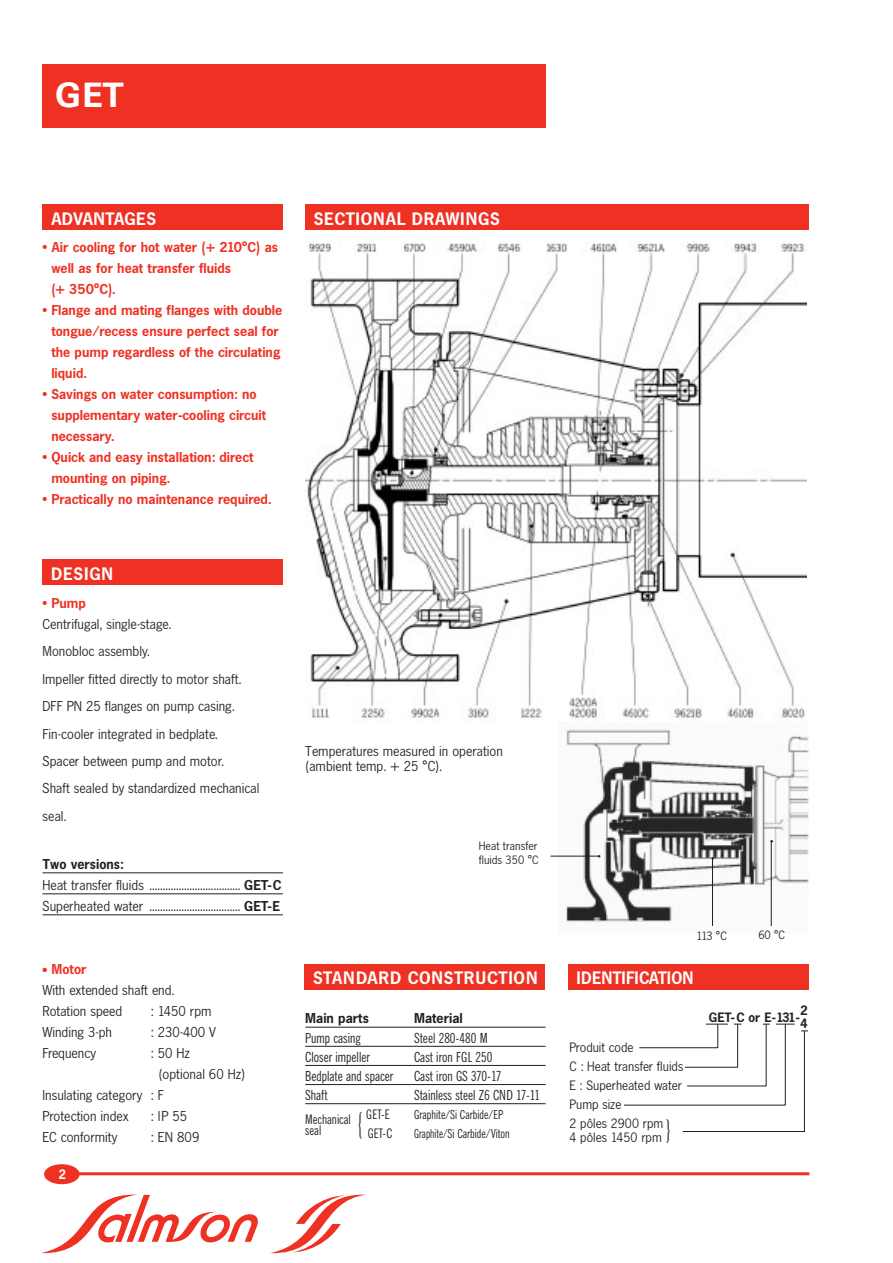
<style>
.page{position:relative;width:893px;height:1263px;background:#fff}
.page>*{position:absolute;margin:0;border:0;box-sizing:border-box;transform-origin:0 0}
.t1{font:700 34.5px "Univers BQ";color:#fff}
.t2{font:27px "News Gothic BQ";color:#231f1f;scale:.6 1}
.t3{font:700 18px "News Gothic BQ";letter-spacing:.025em;color:#fff}
.t4{font:700 18px "News Gothic BQ";letter-spacing:.025em;color:#fff;scale:.95 1}
.t5{font:700 18px "News Gothic BQ";color:#fff}
.t6{font:14.25px/27.5px "News Gothic BQ";color:#231f1f}
.t7{font:700 14.25px/21px "News Gothic BQ";color:#ee3123}
.t8{font:14.25px "News Gothic Condensed BQ";color:#231f1f}
.t9{font:700 14.25px "News Gothic BQ";color:#231f1f}
.t10{font:13.5px/19.2px "News Gothic BQ";color:#231f1f}
.t11{font:13.5px "News Gothic Condensed BQ";color:#231f1f}
.t12{font:700 13.5px/13.5px "News Gothic BQ";letter-spacing:-.02em;color:#231f1f}
.t13{font:700 13.5px "News Gothic BQ";color:#fff}
.t14{font:12.75px "News Gothic Condensed BQ";color:#231f1f;scale:.9 1}
.t15{font:12.75px "News Gothic Condensed BQ";color:#231f1f}
.t16{font:12px/13.5px "News Gothic BQ";color:#231f1f}
.t17{font:10.5px "News Gothic BQ";color:#231f1f}
.s1{font-weight:700}
.s2{color:#ee3123}
.s3{font-weight:700;color:#ee3123}
.s4{color:#fff}
</style>
<div class="page">
<hr style="left:74px;top:1172px;width:735px;height:3px;background:#ee3123">
<div style="left:44px;top:1164px;width:36px;height:20px;background:#ee3123;border-radius:50%"></div>
<svg style="left:271px;top:1195px;width:93px;height:58px"></svg>
<svg style="left:42px;top:1195px;width:216px;height:58px"></svg>
<div style="left:43px;top:64px;width:502px;height:64px;background:#ee3123"></div>
<div style="left:304px;top:965px;width:241px;height:25px;background:#ee3123"></div>
<div style="left:43px;top:204px;width:240px;height:26px;background:#ee3123"></div>
<div style="left:43px;top:560px;width:240px;height:25px;background:#ee3123"></div>
<div style="left:305px;top:204px;width:503px;height:26px;background:#ee3123"></div>
<hr style="left:43px;top:873px;width:240px;height:1px;background:#231f1f">
<hr style="left:43px;top:894px;width:240px;height:1px;background:#231f1f">
<hr style="left:43px;top:915px;width:240px;height:1px;background:#231f1f">
<hr style="left:305px;top:1027px;width:240px;height:1px;background:#231f1f">
<hr style="left:305px;top:1046px;width:240px;height:1px;background:#231f1f">
<hr style="left:305px;top:1065px;width:240px;height:1px;background:#231f1f">
<hr style="left:305px;top:1084px;width:240px;height:1px;background:#231f1f">
<hr style="left:305px;top:1103px;width:240px;height:1px;background:#231f1f">
<div style="left:568px;top:965px;width:240px;height:25px;background:#ee3123"></div>
<svg style="left:776px;top:1024px;width:18px;height:1px"></svg>
<hr style="left:639px;top:1047px;width:78px;height:1px;background:#231f1f">
<hr style="left:685px;top:1067px;width:52px;height:1px;background:#231f1f">
<hr style="left:687px;top:1086px;width:79px;height:1px;background:#231f1f">
<hr style="left:624px;top:1105px;width:161px;height:1px;background:#231f1f">
<hr style="left:682px;top:1131px;width:122px;height:1px;background:#231f1f">
<svg style="left:705px;top:1024px;width:23px;height:24px"></svg>
<hr style="left:737px;top:1024px;width:1px;height:43px;background:#231f1f">
<hr style="left:765px;top:1024px;width:1px;height:62px;background:#231f1f">
<hr style="left:785px;top:1024px;width:1px;height:81px;background:#231f1f">
<hr style="left:804px;top:1031px;width:1px;height:101px;background:#231f1f">
<img style="left:558px;top:727px;width:250px;height:200px">
<img style="left:305px;top:243px;width:501px;height:477px">
<hr style="left:550px;top:856px;width:48px;height:1px;background:#231f1f">
<hr style="left:712px;top:858px;width:1px;height:68px;background:#231f1f">
<hr style="left:771px;top:841px;width:1px;height:85px;background:#231f1f">
<h1 class="t1" style="left:55px;top:83px;width:70px">GET</h1>
<p class="t5" style="left:51px;top:212px;width:107px">ADVANTAGES</p>
<p class="t7" style="left:51px;top:238px;width:228px;text-indent:-9px">• Air cooling for hot water (+ 210°C) as well as for heat transfer fluids<br>(+ 350°C).</p>
<p class="t7" style="left:51px;top:301px;width:232px;text-indent:-9px">• Flange and mating flanges with double tongue/recess ensure perfect seal for the pump regardless of the circulating liquid.</p>
<p class="t7" style="left:51px;top:385px;width:216px;text-indent:-9px">• Savings on water consumption: no supplementary water-cooling circuit necessary.</p>
<p class="t7" style="left:51px;top:448px;width:204px;text-indent:-9px">• Quick and easy installation: direct mounting on piping.</p>
<p class="t7" style="left:43px;top:490px;width:230px">• Practically no maintenance required.</p>
<p class="t3" style="left:314px;top:212px;width:188px">SECTIONAL DRAWINGS</p>
<p class="t3" style="left:51px;top:568px;width:64px">DESIGN</p>
<p class="t7" style="left:43px;top:594px;width:45px">• Pump</p>
<p class="t6" style="left:43px;top:612px;width:218px">Centrifugal, single-stage.<br>Monobloc assembly.<br>Impeller fitted directly to motor shaft.<br>DFF PN 25 flanges on pump casing.<br>Fin-cooler integrated in bedplate.<br>Spacer between pump and motor.<br>Shaft sealed by standardized mechanical seal.</p>
<p class="t6" style="left:43px;top:855px;width:240px;line-height:21px"><span class="s1">Two versions:<br></span>Heat transfer fluids .................................. <span class="s1">GET-C<br></span>Superheated water .................................. <span class="s1">GET-E</span></p>
<p class="t6" style="left:43px;top:960px;width:133px;line-height:21px"><span class="s2">●</span> <span class="s3">Motor<br></span>With extended shaft end.<br>Rotation speed</p>
<p class="t6" style="left:151px;top:999px;width:62px">: 1450 rpm</p>
<p class="t6" style="left:43px;top:1020px;width:71px">Winding 3-ph</p>
<p class="t6" style="left:150px;top:1020px;width:67px">: 230-400 V</p>
<p class="t6" style="left:43px;top:1041px;width:55px">Frequency</p>
<p class="t6" style="left:151px;top:1041px;width:41px">: 50 Hz</p>
<p class="t6" style="left:158px;top:1062px;width:88px">(optional 60 Hz)</p>
<p class="t6" style="left:43px;top:1083px;width:123px">Insulating category : F</p>
<p class="t6" style="left:43px;top:1104px;width:88px">Protection index</p>
<p class="t6" style="left:151px;top:1104px;width:38px">: IP 55</p>
<p class="t6" style="left:43px;top:1125px;width:76px">EC conformity</p>
<p class="t6" style="left:151px;top:1125px;width:50px">: EN 809</p>
<p class="t13" style="left:59px;top:1170px;width:9px">2</p>
<p class="t6" style="left:305px;top:745px;width:199px;line-height:14.9px">Temperatures measured in operation (ambient temp. + 25 °C).</p>
<p class="t16" style="left:479px;top:840px;width:61px">Heat transfer fluids 350 °C</p>
<p class="t3" style="left:313px;top:971px;width:226px">STANDARD CONSTRUCTION</p>
<p class="t9" style="left:305px;top:1014px;width:159px">Main parts <span class="s4">............</span> Material</p>
<p class="t8" style="left:305px;top:1033px;width:57px">Pump casing</p>
<p class="t8" style="left:414px;top:1033px;width:75px">Steel 280-480 M</p>
<p class="t8" style="left:305px;top:1052px;width:66px">Closer impeller</p>
<p class="t8" style="left:414px;top:1052px;width:80px">Cast iron FGL 250</p>
<p class="t8" style="left:305px;top:1071px;width:90px">Bedplate and spacer</p>
<p class="t8" style="left:414px;top:1071px;width:89px">Cast iron GS 370-17</p>
<p class="t8" style="left:305px;top:1090px;width:24px">Shaft</p>
<p class="t8" style="left:414px;top:1090px;width:128px">Stainless steel Z6 CND 17-11</p>
<p class="t11" style="left:305px;top:1114px;width:86px">Mechanical GET-E</p>
<p class="t15" style="left:414px;top:1110px;width:91px">Graphite/Si Carbide/EP</p>
<p class="t11" style="left:305px;top:1126px;width:18px">seal</p>
<p class="t11" style="left:368px;top:1129px;width:26px">GET-C</p>
<p class="t14" style="left:414px;top:1130px;width:108px">Graphite/Si Carbide/Viton</p>
<h2 class="t2" style="left:357px;top:1114px;width:11px">{</h2>
<p class="t17" style="left:597px;top:853px;width:5px">•</p>
<p class="t17" style="left:711px;top:855px;width:5px">•</p>
<p class="t16" style="left:696px;top:930px;width:32px">113 °C</p>
<p class="t4" style="left:576px;top:971px;width:125px">IDENTIFICATION</p>
<p class="t17" style="left:770px;top:838px;width:5px">•</p>
<p class="t16" style="left:758px;top:929px;width:28px">60 °C</p>
<p class="t10" style="left:569px;top:1039px;width:115px">Produit code<br>C : Heat transfer fluids<br>E : Superheated water<br>Pump size<br>2 pôles 2900 rpm</p>
<p class="t10" style="left:569px;top:1129px;width:104px">4 pôles 1450 rpm <sup>}</sup></p>
<p class="t12" style="left:708px;top:1011px;width:93px">GET-C or E-131-</p>
<p class="t12" style="left:800px;top:1005px;width:9px">2<br>4</p>
</div>
